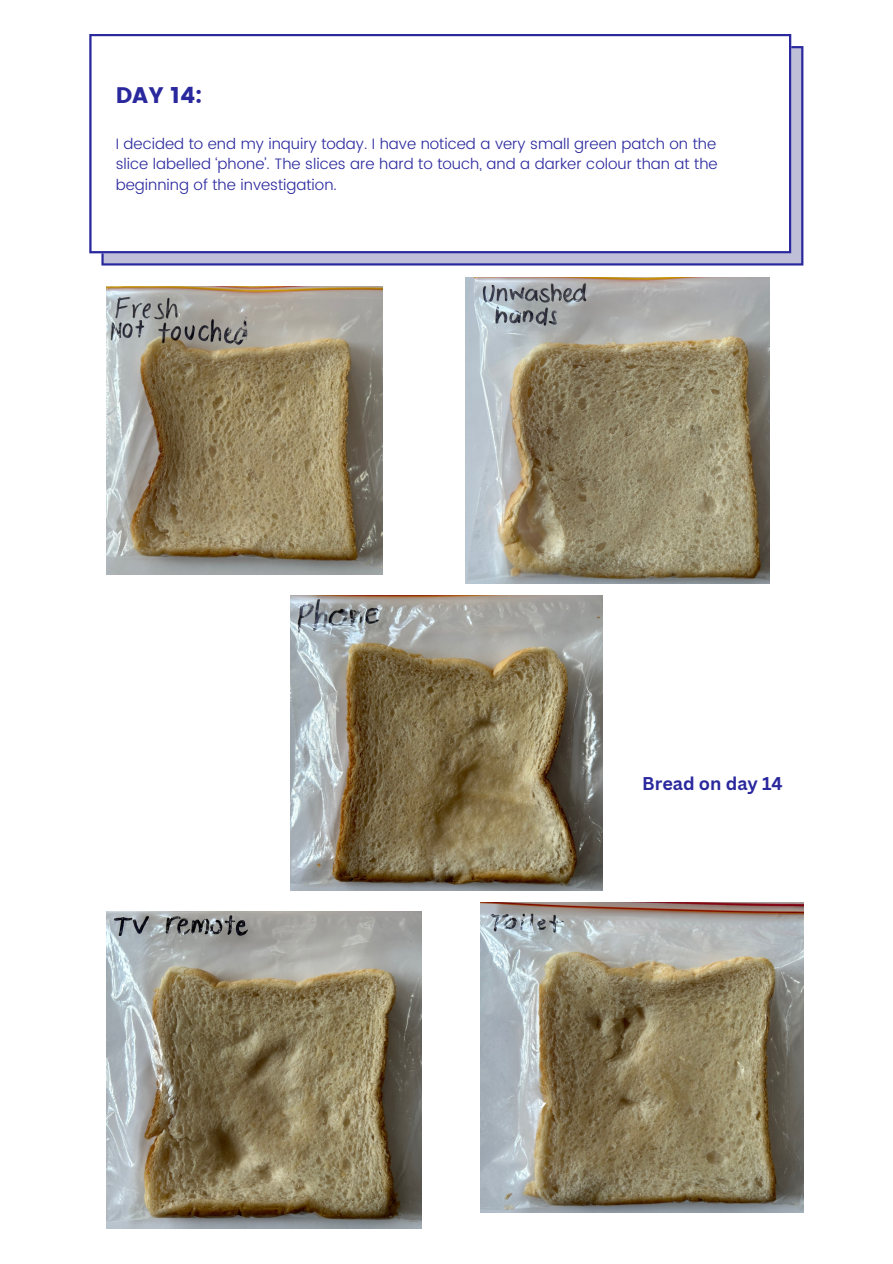
<style>
.page{position:relative;width:893px;height:1264px;background:#fff}
.page>*{position:absolute;margin:0;border:0;box-sizing:border-box;transform-origin:0 0}
.t1{font:22.5px "Poppins";color:#2a289d}
.t2{font:700 18px "Canva Sans";color:#2a289d}
.t3{font:300 15.15px/20.4px "Poppins";color:#2a289d;text-align:justify}
</style>
<div class="page">
<svg style="left:101px;top:46px;width:702px;height:219px;background:#a5a5ce"></svg>
<svg style="left:89px;top:34px;width:702px;height:219px"></svg>
<img style="left:106px;top:286px;width:276px;height:288px">
<img style="left:465px;top:277px;width:304px;height:306px">
<img style="left:291px;top:596px;width:311px;height:294px">
<img style="left:481px;top:902px;width:322px;height:309px">
<img style="left:106px;top:911px;width:315px;height:317px">
<p class="t1" style="left:116px;top:82px;width:88px">DAY 14:</p>
<p class="t3" style="left:116px;top:133px;width:603px">I decided to end my inquiry today. I have noticed a very small green patch on the slice labelled ‘phone’. The slices are hard to touch, and a darker colour than at the beginning of the investigation.</p>
<p class="t2" style="left:642px;top:771px;width:142px">Bread on day 14</p>
</div>
